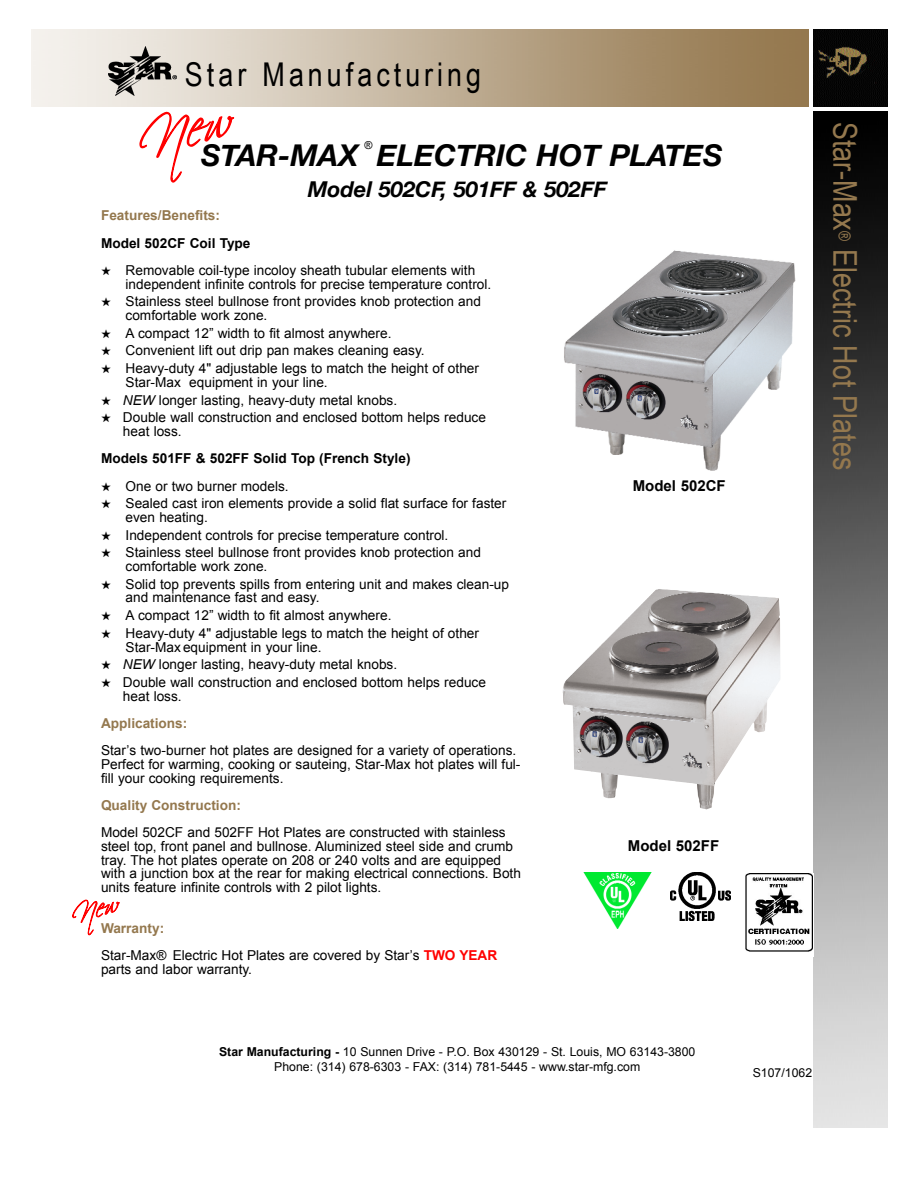
<style>
.page{position:relative;width:918px;height:1188px;background:#fff}
.page>*{position:absolute;margin:0;border:0;box-sizing:border-box;transform-origin:0 0}
.t1{font:32.7px "Arial Narrow";color:#94784e}
.t2{font:32.7px "Arial Narrow";letter-spacing:.125em;color:#000}
.t3{font:italic 700 30px "Helvetica Neue";color:#000}
.t4{font:italic 700 21.9px "Helvetica Neue";color:#000}
.t5{font:700 15px "Arial";color:#000}
.t6{font:13.65px/13.6px "Arial";color:#000}
.t7{font:700 13.65px "Arial";color:#000}
.t8{font:700 13.65px "Arial";color:#94784e}
.t9{font:12.3px/14.7px "Arial";color:#000;text-align:center}
.t10{font:10.95px "Arial";color:#000}
.s1{font-style:italic}
.s2{font-weight:700;color:#94784e}
.s3{font-weight:700;color:#f00}
.s4{font-weight:700}
</style>
<div class="page">
<img style="left:32px;top:29px;width:776px;height:78px">
<img style="left:814px;top:29px;width:73px;height:78px">
<img style="left:814px;top:111px;width:73px;height:1017px">
<img style="left:108px;top:46px;width:69px;height:50px">
<img style="left:564px;top:250px;width:232px;height:221px">
<img style="left:562px;top:589px;width:218px;height:220px">
<svg style="left:745px;top:873px;width:68px;height:77px"></svg>
<img style="left:746px;top:874px;width:66px;height:78px">
<img style="left:671px;top:872px;width:59px;height:49px">
<img style="left:583px;top:872px;width:69px;height:57px">
<svg style="left:138px;top:105px;width:97px;height:2px"></svg>
<h1 class="t2" style="left:185px;top:55px;width:298px">Star Manufacturing</h1>
<p class="t10" style="left:365px;top:139px;width:10px">®</p>
<h2 class="t3" style="left:201px;top:137px;width:523px">STAR-MAX ELECTRIC HOT PLATES</h2>
<h3 class="t4" style="left:308px;top:175px;width:300px">Model 502CF, 501FF &amp; 502FF</h3>
<p class="t8" style="left:101px;top:208px;width:121px">Features/Benefits:</p>
<p class="t7" style="left:101px;top:235px;width:151px">Model 502CF Coil Type</p>
<p class="t6" style="left:126px;top:263px;width:367px;text-indent:-25px">★ Removable coil-type incoloy sheath tubular elements with independent infinite controls for precise temperature control.</p>
<p class="t6" style="left:126px;top:295px;width:357px;text-indent:-25px">★ Stainless steel bullnose front provides knob protection and comfortable work zone.</p>
<p class="t6" style="left:101px;top:326px;width:292px">★ A compact 12” width to fit almost anywhere.</p>
<p class="t6" style="left:101px;top:344px;width:325px">★ Convenient lift out drip pan makes cleaning easy.</p>
<p class="t6" style="left:126px;top:362px;width:355px;text-indent:-25px">★ Heavy-duty 4" adjustable legs to match the height of other<br>Star-Max equipment in your line.</p>
<p class="t6" style="left:101px;top:393px;width:298px">★ <span class="s1">NEW</span> longer lasting, heavy-duty metal knobs.</p>
<p class="t6" style="left:123px;top:411px;width:365px;text-indent:-22px">★ Double wall construction and enclosed bottom helps reduce heat loss.</p>
<p class="t7" style="left:101px;top:451px;width:311px">Models 501FF &amp; 502FF Solid Top (French Style)</p>
<p class="t6" style="left:101px;top:479px;width:189px">★ One or two burner models.</p>
<p class="t6" style="left:126px;top:497px;width:382px;text-indent:-25px">★ Sealed cast iron elements provide a solid flat surface for faster even heating.</p>
<p class="t6" style="left:101px;top:528px;width:349px">★ Independent controls for precise temperature control.</p>
<p class="t6" style="left:126px;top:546px;width:357px;text-indent:-25px">★ Stainless steel bullnose front provides knob protection and comfortable work zone.</p>
<p class="t6" style="left:126px;top:577px;width:385px;text-indent:-25px">★ Solid top prevents spills from entering unit and makes clean-up and maintenance fast and easy.</p>
<p class="t6" style="left:101px;top:609px;width:292px">★ A compact 12” width to fit almost anywhere.</p>
<p class="t6" style="left:126px;top:626px;width:355px;text-indent:-25px">★ Heavy-duty 4" adjustable legs to match the height of other<br>Star-Max equipment in your line.</p>
<p class="t6" style="left:101px;top:658px;width:298px">★ <span class="s1">NEW</span> longer lasting, heavy-duty metal knobs.</p>
<p class="t6" style="left:123px;top:676px;width:365px;text-indent:-22px">★ Double wall construction and enclosed bottom helps reduce heat loss.</p>
<p class="t8" style="left:101px;top:716px;width:88px">Applications:</p>
<p class="t6" style="left:101px;top:744px;width:421px">Star’s two-burner hot plates are designed for a variety of operations.<br>Perfect for warming, cooking or sauteing, Star-Max hot plates will ful&shy;fill your cooking requirements.</p>
<p class="t8" style="left:101px;top:798px;width:141px">Quality Construction:</p>
<p class="t6" style="left:101px;top:826px;width:421px">Model 502CF and 502FF Hot Plates are constructed with stainless steel top, front panel and bullnose. Aluminized steel side and crumb tray. The hot plates operate on 208 or 240 volts and are equipped with a junction box at the rear for making electrical connections. Both units feature infinite controls with 2 pilot lights.</p>
<p class="t6" style="left:101px;top:914px;width:398px;line-height:27.3px"><span class="s2">Warranty:<br></span>Star-Max® Electric Hot Plates are covered by Star’s <span class="s3">TWO YEAR</span></p>
<p class="t6" style="left:101px;top:962px;width:153px">parts and labor warranty.</p>
<p class="t5" style="left:633px;top:478px;width:95px">Model 502CF</p>
<p class="t5" style="left:628px;top:837px;width:93px">Model 502FF</p>
<p class="t9" style="left:219px;top:1044px;width:478px"><span class="s4">Star Manufacturing -</span> 10 Sunnen Drive - P.O. Box 430129 - St. Louis, MO 63143-3800<br>Phone: (314) 678-6303 - FAX: (314) 781-5445 - www.star-mfg.com</p>
<h1 class="t1" style="left:864px;top:122px;width:350px;rotate:90deg">Star-Max<sup>®</sup> Electric Hot Plates</h1>
<p class="t9" style="left:753px;top:1065px;width:61px">S107/1062</p>
</div>
